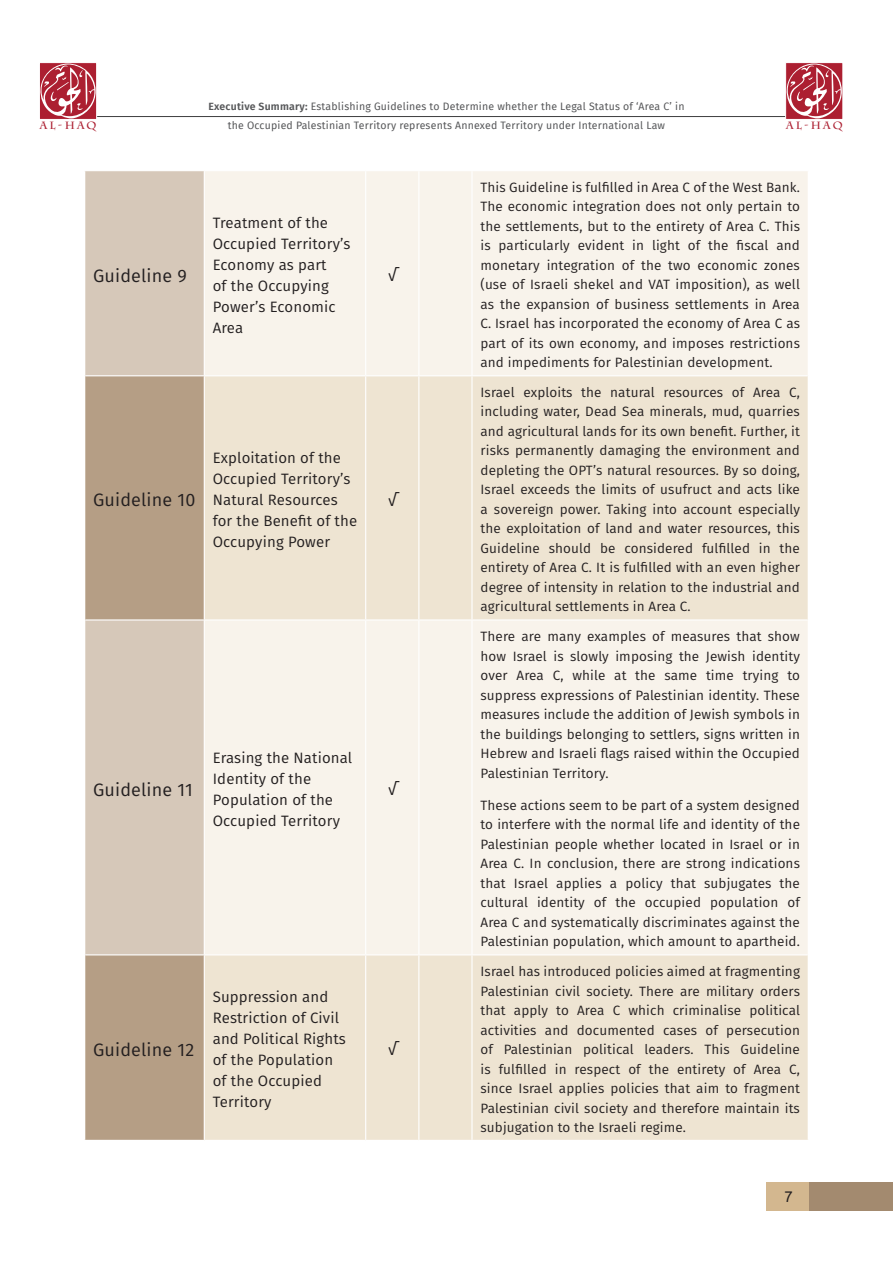
<style>
.page{position:relative;width:893px;height:1263px;background:#fff}
.page>*{position:absolute;margin:0;border:0;box-sizing:border-box;transform-origin:0 0}
.t1{font:18px "Fira Sans";letter-spacing:.01em;color:#231f20}
.t2{font:16.5px "Fira Sans";color:#231f20}
.t3{font:15px/21px "Fira Sans";letter-spacing:.01em;color:#231f20}
.t4{font:15px "Arial";color:#231f20}
.t5{font:13.5px/19.5px "Fira Sans";letter-spacing:.01em;color:#231f20;text-align:justify}
.t6{font:10.5px "Fira Sans";letter-spacing:.02em;color:#57585a}
.t7{font:700 10.5px "Charlemagne Std";letter-spacing:.2em;color:#ac1f31}
.s1{font-weight:600}
</style>
<div class="page">
<div style="left:766px;top:1182px;width:43px;height:28px;background:#d3b78f"></div>
<hr style="left:94px;top:116px;width:703px;height:1px;background:#3e3e3f">
<svg style="left:786px;top:63px;width:57px;height:56px"></svg>
<svg style="left:785px;top:64px;width:57px;height:55px;background:#c05664"></svg>
<svg style="left:40px;top:63px;width:57px;height:56px"></svg>
<svg style="left:40px;top:64px;width:56px;height:55px;background:#bf5361"></svg>
<div style="left:809px;top:1182px;width:84px;height:28px;background:#a38a6f"></div>
<div style="left:85px;top:171px;width:119px;height:204px;background:#d6c8b9"></div>
<div style="left:205px;top:171px;width:603px;height:204px;background:#f8f3eb"></div>
<svg style="left:85px;top:376px;width:119px;height:764px;background:#c3b09c"></svg>
<svg style="left:205px;top:376px;width:603px;height:764px;background:#f2eadd"></svg>
<hr style="left:365px;top:171px;width:1px;height:204px;background:#fff">
<hr style="left:418px;top:171px;width:1px;height:204px;background:#fff">
<hr style="left:471px;top:171px;width:2px;height:204px;background:#fff">
<hr style="left:365px;top:376px;width:1px;height:243px;background:#fff">
<hr style="left:418px;top:376px;width:1px;height:243px;background:#fff">
<hr style="left:471px;top:376px;width:2px;height:243px;background:#fff">
<hr style="left:85px;top:619px;width:119px;height:1px;background:#fff">
<hr style="left:204px;top:619px;width:162px;height:1px;background:#fff">
<hr style="left:366px;top:619px;width:53px;height:1px;background:#fff">
<hr style="left:365px;top:620px;width:1px;height:334px;background:#fff">
<hr style="left:419px;top:619px;width:53px;height:1px;background:#fff">
<hr style="left:418px;top:620px;width:1px;height:334px;background:#fff">
<hr style="left:472px;top:619px;width:336px;height:1px;background:#fff">
<hr style="left:471px;top:620px;width:2px;height:334px;background:#fff">
<hr style="left:85px;top:954px;width:119px;height:1px;background:#fff">
<hr style="left:204px;top:954px;width:162px;height:1px;background:#fff">
<hr style="left:366px;top:954px;width:53px;height:1px;background:#fff">
<hr style="left:365px;top:955px;width:1px;height:185px;background:#fff">
<hr style="left:419px;top:954px;width:53px;height:1px;background:#fff">
<hr style="left:418px;top:955px;width:1px;height:185px;background:#fff">
<hr style="left:472px;top:954px;width:336px;height:1px;background:#fff">
<hr style="left:471px;top:955px;width:2px;height:185px;background:#fff">
<p class="t6" style="left:208px;top:98px;width:477px"><span class="s1">Executive Summary:</span> Establishing Guidelines to Determine whether the Legal Status of ‘Area C’ in</p>
<p class="t7" style="left:40px;top:119px;width:58px">AL-HAQ</p>
<p class="t6" style="left:228px;top:117px;width:439px">the Occupied Palestinian Territory represents Annexed Territory under International Law</p>
<p class="t7" style="left:786px;top:119px;width:58px">AL-HAQ</p>
<h1 class="t1" style="left:93px;top:262px;width:95px">Guideline 9</h1>
<p class="t3" style="left:213px;top:212px;width:139px">Treatment of the<br>Occupied Territory’s<br>Economy as part<br>of the Occupying<br>Power’s Economic<br>Area</p>
<p class="t2" style="left:388px;top:263px;width:11px">√</p>
<p class="t5" style="left:480px;top:177px;width:321px">This Guideline is fulfilled in Area C of the West Bank.<br>The economic integration does not only pertain to the settlements, but to the entirety of Area C. This is particularly evident in light of the fiscal and monetary integration of the two economic zones (use of Israeli shekel and VAT imposition), as well as the expansion of business settlements in Area C. Israel has incorporated the economy of Area C as part of its own economy, and imposes restrictions and impediments for Palestinian development.</p>
<h1 class="t1" style="left:93px;top:487px;width:104px">Guideline 10</h1>
<p class="t3" style="left:213px;top:447px;width:146px">Exploitation of the<br>Occupied Territory’s<br>Natural Resources for the Benefit of the<br>Occupying Power</p>
<p class="t2" style="left:388px;top:488px;width:11px">√</p>
<p class="t5" style="left:480px;top:382px;width:321px">Israel exploits the natural resources of Area C, including water, Dead Sea minerals, mud, quarries and agricultural lands for its own benefit. Further, it risks permanently damaging the environment and depleting the OPT’s natural resources. By so doing, Israel exceeds the limits of usufruct and acts like a sovereign power. Taking into account especially the exploitation of land and water resources, this Guideline should be considered fulfilled in the entirety of Area C. It is fulfilled with an even higher degree of intensity in relation to the industrial and agricultural settlements in Area C.</p>
<h1 class="t1" style="left:93px;top:776px;width:101px">Guideline 11</h1>
<p class="t3" style="left:213px;top:747px;width:141px">Erasing the National<br>Identity of the<br>Population of the<br>Occupied Territory</p>
<p class="t2" style="left:388px;top:777px;width:11px">√</p>
<p class="t5" style="left:480px;top:626px;width:321px">There are many examples of measures that show how Israel is slowly imposing the Jewish identity over Area C, while at the same time trying to suppress expressions of Palestinian identity. These measures include the addition of Jewish symbols in the buildings belonging to settlers, signs written in Hebrew and Israeli flags raised within the Occupied Palestinian Territory.</p>
<p class="t5" style="left:480px;top:795px;width:321px">These actions seem to be part of a system designed to interfere with the normal life and identity of the Palestinian people whether located in Israel or in Area C. In conclusion, there are strong indications that Israel applies a policy that subjugates the cultural identity of the occupied population of Area C and systematically discriminates against the Palestinian population, which amount to apartheid.</p>
<h1 class="t1" style="left:93px;top:1036px;width:103px">Guideline 12</h1>
<p class="t3" style="left:213px;top:986px;width:135px">Suppression and<br>Restriction of Civil and Political Rights of the Population of the Occupied<br>Territory</p>
<p class="t2" style="left:388px;top:1037px;width:11px">√</p>
<p class="t5" style="left:480px;top:961px;width:321px">Israel has introduced policies aimed at fragmenting Palestinian civil society. There are military orders that apply to Area C which criminalise political activities and documented cases of persecution of Palestinian political leaders. This Guideline is fulfilled in respect of the entirety of Area C, since Israel applies policies that aim to fragment Palestinian civil society and therefore maintain its subjugation to the Israeli regime.</p>
<p class="t4" style="left:785px;top:1186px;width:10px">7</p>
</div>
